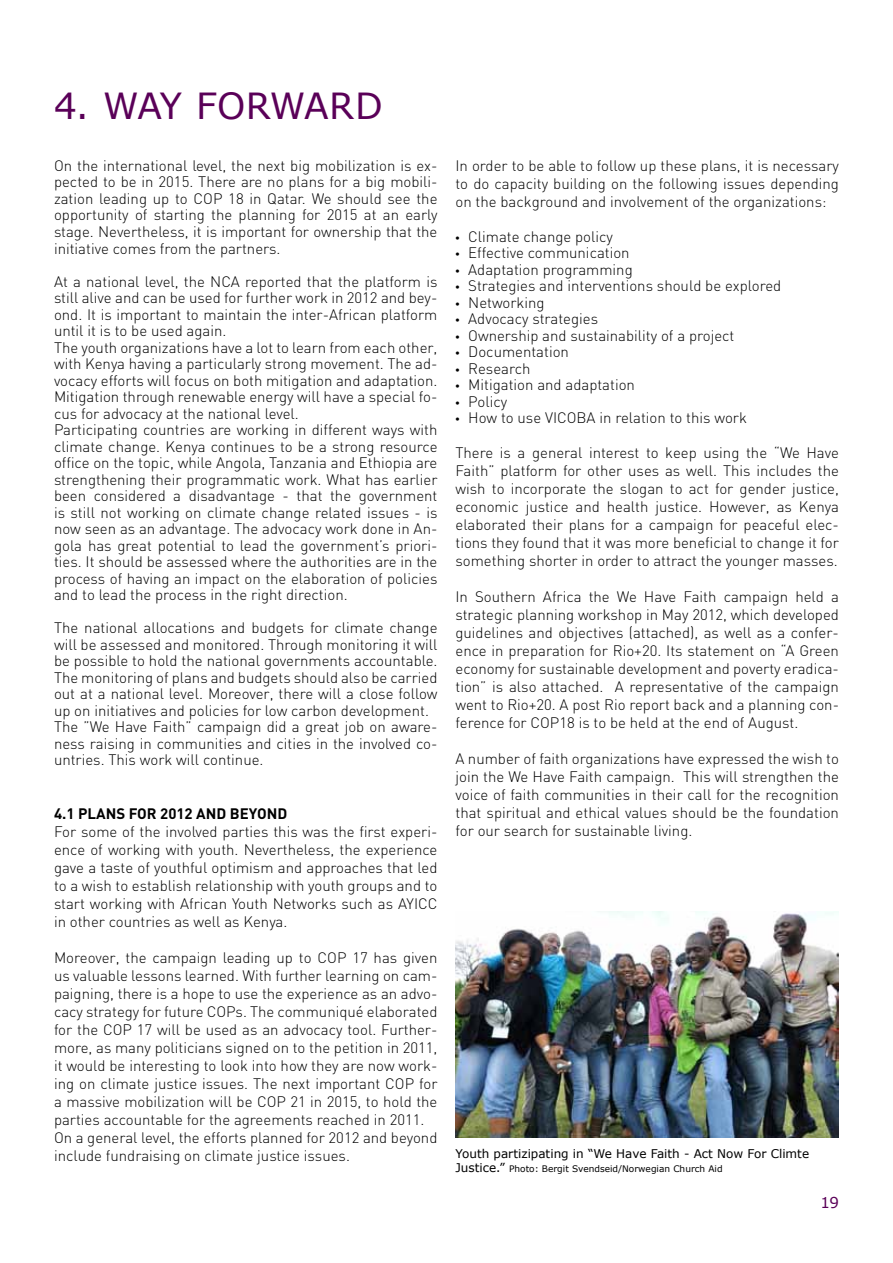
<style>
.page{position:relative;width:893px;height:1263px;background:#fff}
.page>*{position:absolute;margin:0;border:0;box-sizing:border-box;transform-origin:0 0}
.t1{font:36px "Verdana";letter-spacing:-.04em;color:#5a0058}
.t2{font:300 15px/18px "DIN";color:#000;text-align:justify}
.t3{font:700 15px "DIN";color:#000}
.t4{font:15px "Verdana";color:#5a0058}
.t5{font:12px "Verdana";color:#000}
.t6{font:9px "Verdana";color:#000}
.s1{font-family:"Myriad Pro";font-weight:400}
.s2{font-size:12px}
</style>
<div class="page">
<img style="left:455px;top:911px;width:384px;height:226px">
<h1 class="t1" style="left:54px;top:81px;width:301px">4. WAY FORWARD</h1>
<p class="t2" style="left:54px;top:157px;width:385px;line-height:16.5px">On the international level, the next big mobilization is ex&shy;pected to be in 2015. There are no plans for a big mobili&shy;zation leading up to COP 18 in Qatar. We should see the opportunity of starting the planning for 2015 at an early stage. Nevertheless, it is important for ownership that the initiative comes from the partners.</p>
<p class="t2" style="left:54px;top:272px;width:385px;line-height:16.5px;text-align:left">At a national level, the NCA reported that the platform is still alive and can be used for further work in 2012 and bey&shy;ond. It is important to maintain the inter-African platform until it is to be used again.<br>The youth organizations have a lot to learn from each other, with Kenya having a particularly strong movement. The ad&shy;vocacy efforts will focus on both mitigation and adaptation.<br>Mitigation through renewable energy will have a special fo&shy;cus for advocacy at the national level.<br>Participating countries are working in different ways with climate change. Kenya continues to be a strong resource office on the topic, while Angola, Tanzania and Ethiopia are strengthening their programmatic work. What has earlier been considered a disadvantage - that the government is still not working on climate change related issues - is now seen as an advantage. The advocacy work done in An&shy;gola has great potential to lead the government’s priori&shy;ties. It should be assessed where the authorities are in the process of having an impact on the elaboration of policies and to lead the process in the right direction.</p>
<p class="t2" style="left:54px;top:619px;width:385px;line-height:16.5px;text-align:left">The national allocations and budgets for climate change will be assessed and monitored. Through monitoring it will be possible to hold the national governments accountable.<br>The monitoring of plans and budgets should also be carried out at a national level. Moreover, there will a close follow up on initiatives and policies for low carbon development.<br>The ”We Have Faith” campaign did a great job on aware&shy;ness raising in communities and cities in the involved co&shy;untries. This work will continue.</p>
<p class="t3" style="left:54px;top:804px;width:235px">4.1 PLANS FOR 2012 AND BEYOND</p>
<p class="t2" style="left:54px;top:822px;width:385px">For some of the involved parties this was the first experi&shy;ence of working with youth. Nevertheless, the experience gave a taste of youthful optimism and approaches that led to a wish to establish relationship with youth groups and to start working with African Youth Networks such as AYICC in other countries as well as Kenya.</p>
<p class="t2" style="left:54px;top:948px;width:385px;text-align:left">Moreover, the campaign leading up to COP 17 has given us valuable lessons learned. With further learning on cam&shy;paigning, there is a hope to use the experience as an advo&shy;cacy strategy for future COPs. The communiqué elaborated for the COP 17 will be used as an advocacy tool. Further&shy;more, as many politicians signed on to the petition in 2011, it would be interesting to look into how they are now work&shy;ing on climate justice issues. The next important COP for a massive mobilization will be COP 21 in 2015, to hold the parties accountable for the agreements reached in 2011.<br>On a general level, the efforts planned for 2012 and beyond include fundraising on climate justice issues.</p>
<p class="t2" style="left:455px;top:156px;width:385px">In order to be able to follow up these plans, it is necessary to do capacity building on the following issues depending on the background and involvement of the organizations:</p>
<p class="t2" style="left:455px;top:227px;width:159px"><span class="s1">•</span>• Climate change policy</p>
<p class="t2" style="left:455px;top:243px;width:176px"><span class="s1">•</span>• Effective communication</p>
<p class="t2" style="left:455px;top:260px;width:179px"><span class="s1">•</span>• Adaptation programming</p>
<p class="t2" style="left:455px;top:276px;width:327px"><span class="s1">•</span>• Strategies and interventions should be explored</p>
<p class="t2" style="left:455px;top:293px;width:91px"><span class="s1">•</span>• Networking</p>
<p class="t2" style="left:455px;top:309px;width:144px"><span class="s1">•</span>• Advocacy strategies</p>
<p class="t2" style="left:455px;top:326px;width:280px"><span class="s1">•</span>• Ownership and sustainability of a project</p>
<p class="t2" style="left:455px;top:342px;width:115px"><span class="s1">•</span>• Documentation</p>
<p class="t2" style="left:455px;top:359px;width:77px"><span class="s1">•</span>• Research</p>
<p class="t2" style="left:455px;top:375px;width:181px"><span class="s1">•</span>• Mitigation and adaptation</p>
<p class="t2" style="left:455px;top:392px;width:53px"><span class="s1">•</span>• Policy</p>
<p class="t2" style="left:455px;top:408px;width:293px"><span class="s1">•</span>• How to use VICOBA in relation to this work</p>
<p class="t2" style="left:455px;top:443px;width:385px">There is a general interest to keep using the “We Have Faith” platform for other uses as well. This includes the wish to incorporate the slogan to act for gender justice, economic justice and health justice. However, as Kenya elaborated their plans for a campaign for peaceful elec&shy;tions they found that it was more beneficial to change it for something shorter in order to attract the younger masses.</p>
<p class="t2" style="left:455px;top:587px;width:385px">In Southern Africa the We Have Faith campaign held a strategic planning workshop in May 2012, which developed guidelines and objectives (attached), as well as a confer&shy;ence in preparation for Rio+20. Its statement on “A Green economy for sustainable development and poverty eradica&shy;tion” is also attached. A representative of the campaign went to Rio+20. A post Rio report back and a planning con&shy;ference for COP18 is to be held at the end of August.</p>
<p class="t2" style="left:455px;top:749px;width:385px">A number of faith organizations have expressed the wish to join the We Have Faith campaign. This will strengthen the voice of faith communities in their call for the recognition that spiritual and ethical values should be the foundation for our search for sustainable living.</p>
<p class="t5" style="left:455px;top:1145px;width:355px">Youth partizipating in “We Have Faith - Act Now For Climte</p>
<p class="t6" style="left:455px;top:1163px;width:269px"><span class="s2">Justice.”</span> Photo: Bergit Svendseid/Norwegian Church Aid</p>
<p class="t4" style="left:820px;top:1192px;width:20px">19</p>
</div>
